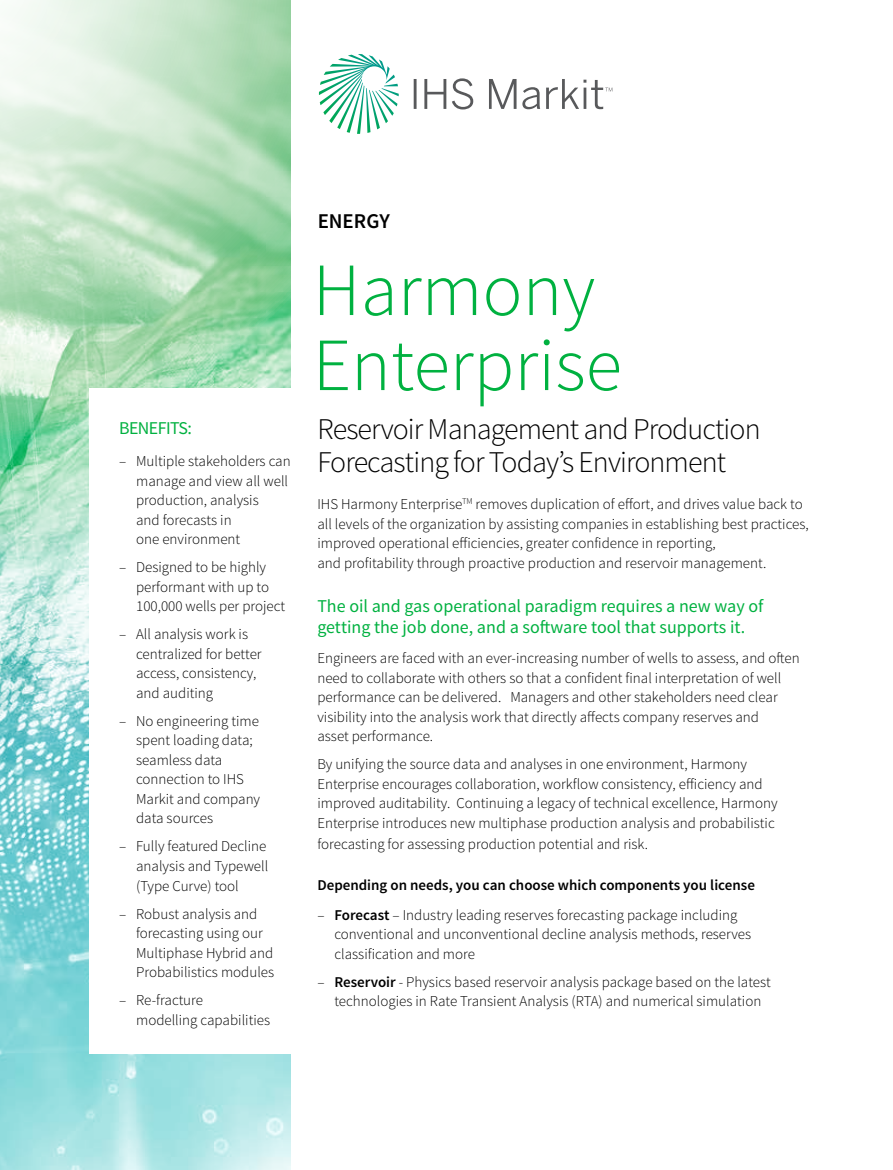
<style>
.page{position:relative;width:893px;height:1170px;background:#fff}
.page>*{position:absolute;margin:0;border:0;box-sizing:border-box;transform-origin:0 0}
.Short_Title{font:300 75px/75px "Source Sans Pro";color:#00b140}
.Short_Subhead{font:300 30px/33px "Source Sans Pro";letter-spacing:-.03em;color:#000}
.Business_Line{font:600 21px "Source Sans Pro";color:#000}
.Subtitle{font:18px/21px "Source Sans Pro";color:#00b140}
.Small_Intro{font:18px "Source Sans Pro";letter-spacing:-.03em;color:#00b140}
.Body{font:300 15px/19.5px "Source Sans Pro";color:#000}
.Subtitle-2{font:300 15px/19.5px "Source Sans Pro";color:#000}
.Body-2{font:600 15px "Source Sans Pro";color:#000}
.s1{font-weight:600}
</style>
<div class="page">
<svg style="left:0;top:740px;width:291px;height:429px;background:#95dbde"></svg>
<svg style="left:0;top:0;width:291px;height:740px;background:#b8e1c4"></svg>
<svg style="left:319px;top:54px;width:80px;height:80px"></svg>
<svg style="left:414px;top:79px;width:3px;height:30px"></svg>
<svg style="left:424px;top:79px;width:22px;height:30px"></svg>
<svg style="left:452px;top:78px;width:21px;height:31px"></svg>
<svg style="left:489px;top:79px;width:51px;height:30px"></svg>
<svg style="left:546px;top:79px;width:66px;height:30px"></svg>
<div style="left:89px;top:388px;width:203px;height:666px;background:#fff"></div>
<p class="Small_Intro" style="left:119px;top:417px;width:74px">BENEFITS:</p>
<p class="Body" style="left:136px;top:451px;width:156px;text-indent:-17px">‒ Multiple stakeholders can manage and view all well production, analysis<br>and forecasts in<br>one environment</p>
<p class="Body" style="left:136px;top:557px;width:151px;text-indent:-17px">‒ Designed to be highly performant with up to<br>100,000 wells per project</p>
<p class="Body" style="left:136px;top:624px;width:127px;text-indent:-17px">‒ All analysis work is centralized for better access, consistency, and auditing</p>
<p class="Body" style="left:136px;top:711px;width:126px;text-indent:-17px">‒ No engineering time spent loading data; seamless data connection to IHS<br>Markit and company data sources</p>
<p class="Body" style="left:136px;top:836px;width:134px;text-indent:-17px">‒ Fully featured Decline analysis and Typewell (Type Curve) tool</p>
<p class="Body" style="left:136px;top:903px;width:140px;text-indent:-17px">‒ Robust analysis and forecasting using our<br>Multiphase Hybrid and<br>Probabilistics modules</p>
<p class="Body" style="left:136px;top:990px;width:135px;text-indent:-17px">‒ Re-fracture<br>modelling capabilities</p>
<p class="Business_Line" style="left:318px;top:208px;width:74px">ENERGY</p>
<p class="Short_Title" style="left:313px;top:253px;width:310px">Harmony<br>Enterprise</p>
<p class="Short_Subhead" style="left:317px;top:413px;width:445px">Reservoir Management and Production<br>Forecasting for Today’s Environment</p>
<p class="Subtitle-2" style="left:317px;top:494px;width:493px">IHS Harmony Enterprise<sup>TM</sup> removes duplication of effort, and drives value back to all levels of the organization by assisting companies in establishing best practices, improved operational efficiencies, greater confidence in reporting,<br>and profitability through proactive production and reservoir management.</p>
<p class="Subtitle" style="left:317px;top:595px;width:448px">The oil and gas operational paradigm requires a new way of getting the job done, and a software tool that supports it.</p>
<p class="Body" style="left:317px;top:648px;width:484px">Engineers are faced with an ever-increasing number of wells to assess, and often need to collaborate with others so that a confident final interpretation of well performance can be delivered. Managers and other stakeholders need clear visibility into the analysis work that directly affects company reserves and<br>asset performance.</p>
<p class="Body" style="left:317px;top:754px;width:462px">By unifying the source data and analyses in one environment, Harmony Enterprise encourages collaboration, workflow consistency, efficiency and improved auditability. Continuing a legacy of technical excellence, Harmony Enterprise introduces new multiphase production analysis and probabilistic</p>
<p class="Body" style="left:317px;top:834px;width:332px">forecasting for assessing production potential and risk.</p>
<p class="Body-2" style="left:317px;top:875px;width:439px">Depending on needs, you can choose which components you license</p>
<p class="Body" style="left:334px;top:904px;width:418px;text-indent:-17px">‒ <span class="s1">Forecast</span> – Industry leading reserves forecasting package including conventional and unconventional decline analysis methods, reserves classification and more</p>
<p class="Body" style="left:317px;top:971px;width:455px;text-align:center">‒ <span class="s1">Reservoir</span> - Physics based reservoir analysis package based on the latest technologies in Rate Transient Analysis (RTA) and numerical simulation</p>
</div>
